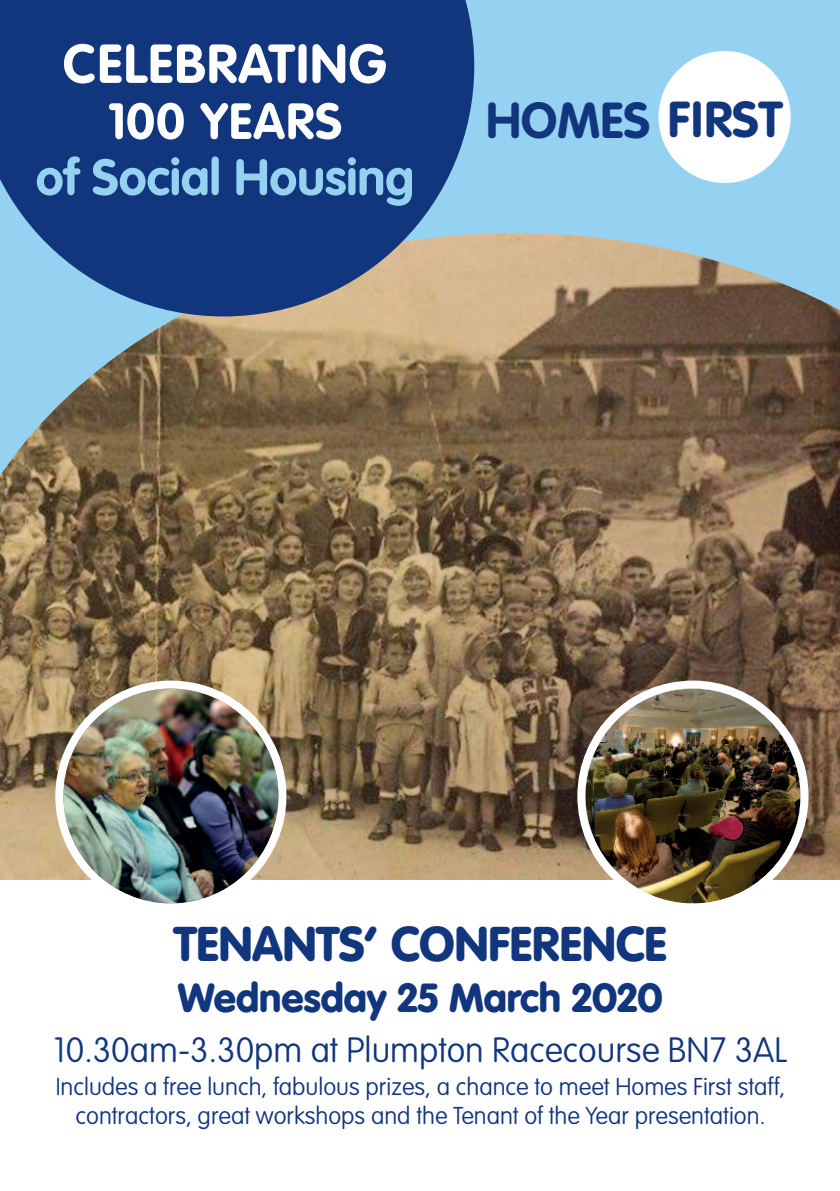
<style>
.page{position:relative;width:840px;height:1191px;background:#fff}
.page>*{position:absolute;margin:0;border:0;box-sizing:border-box;transform-origin:0 0}
.t1{font:700 54px "VAG Rounded Std";letter-spacing:.025em;color:#fff}
.t2{font:700 50px "VAG Rounded Std";color:#95d2f2}
.t3{font:700 50px "VAG Rounded Std";letter-spacing:.025em;color:#fff}
.t4{font:700 49.8px "VAG Rounded Std";color:#11367e}
.t5{font:900 48px "VAG Rounded Std";color:#11367e}
.t6{font:900 40px "VAG Rounded Std";color:#11367e}
.t7{font:100 34.6px "VAG Rounded Std";color:#11367e}
.t8{font:100 24px/28.8px "VAG Rounded Std";color:#11367e;text-align:center}
</style>
<div class="page">
<div style="left:0;top:0;width:839px;height:618px;background:#95d2f2"></div>
<img style="left:0;top:233px;width:839px;height:647px">
<div style="left:658px;top:51px;width:132px;height:132px;background:#fff;border-radius:50%"></div>
<svg style="left:0;top:0;width:474px;height:316px;background:#284b88"></svg>
<img style="left:55px;top:680px;width:231px;height:224px">
<img style="left:577px;top:680px;width:231px;height:224px">
<h1 class="t1" style="left:63px;top:35px;width:325px">CELEBRATING</h1>
<h2 class="t3" style="left:108px;top:94px;width:236px">100 YEARS</h2>
<h2 class="t2" style="left:36px;top:150px;width:379px">of Social Housing</h2>
<h3 class="t4" style="left:486px;top:93px;width:298px">HOMES FIRST</h3>
<h3 class="t5" style="left:174px;top:924px;width:493px">TENANTS’ CONFERENCE</h3>
<h3 class="t6" style="left:178px;top:982px;width:485px">Wednesday 25 March 2020</h3>
<h3 class="t7" style="left:54px;top:1037px;width:734px">10.30am-3.30pm at Plumpton Racecourse BN7 3AL</h3>
<p class="t8" style="left:56px;top:1074px;width:730px">Includes a free lunch, fabulous prizes, a chance to meet Homes First staff, contractors, great workshops and the Tenant of the Year presentation.</p>
</div>
